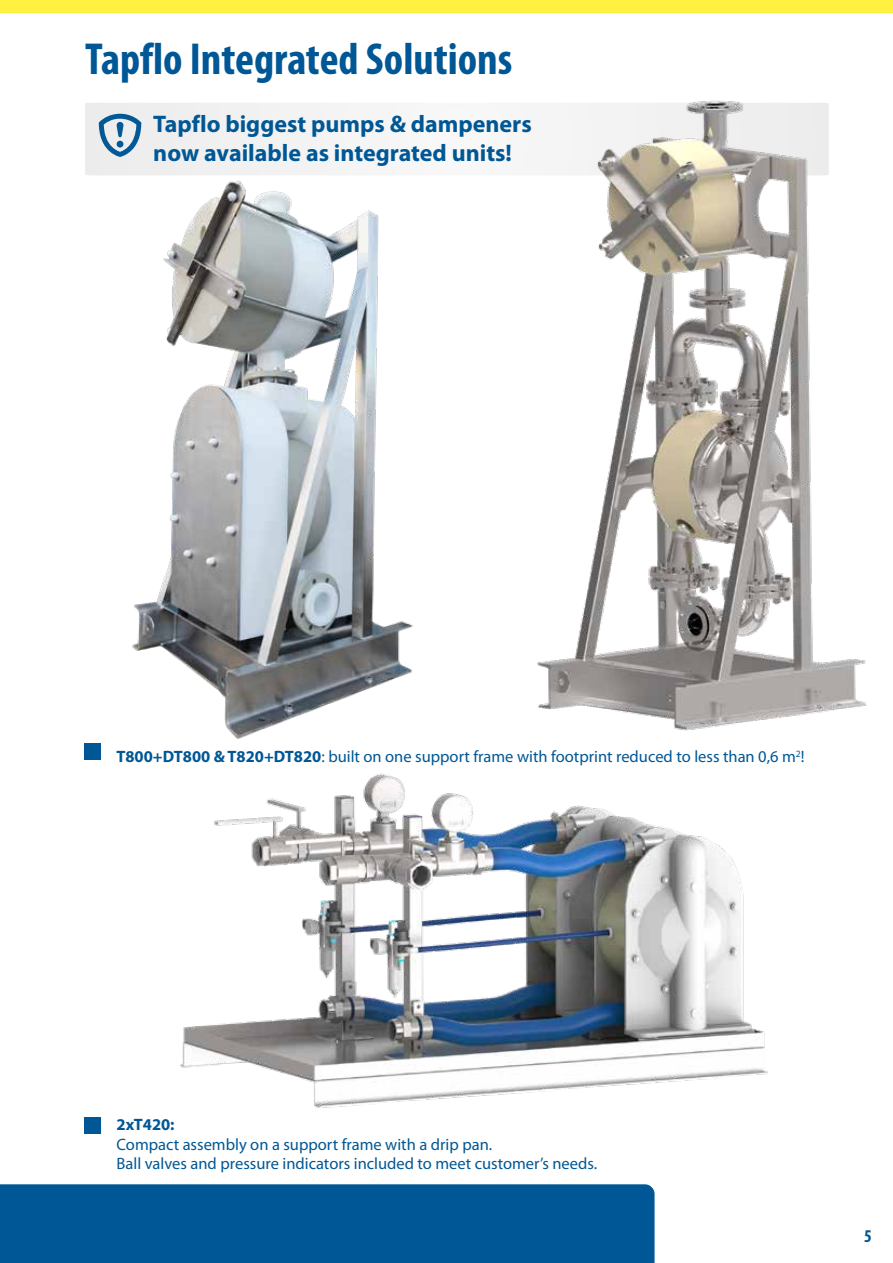
<style>
.page{position:relative;width:893px;height:1263px;background:#fff}
.page>*{position:absolute;margin:0;border:0;box-sizing:border-box;transform-origin:0 0}
.t1{font:700 condensed 45px "Myriad Pro";color:#005795}
.t2{font:700 24px/28.8px "Myriad Pro";color:#005795}
.t3{font:700 condensed 18px "Myriad Pro";color:#005795}
.t4{font:16.5px/19.8px "Myriad Pro";color:#005795}
.t5{font:700 16.5px "Myriad Pro";color:#005795}
.s1{font-weight:700}
</style>
<div class="page">
<div style="left:0;top:1184px;width:655px;height:79px;background:#005795"></div>
<div style="left:0;top:0;width:893px;height:13px;background:#fff042"></div>
<div style="left:85px;top:103px;width:264px;height:72px;background:#f1f1f1"></div>
<img style="left:132px;top:180px;width:281px;height:559px">
<img style="left:537px;top:100px;width:330px;height:631px">
<img style="left:180px;top:773px;width:588px;height:335px">
<svg style="left:99px;top:114px;width:42px;height:43px;background:#93b3cb"></svg>
<div style="left:85px;top:1117px;width:16px;height:17px;background:#005795"></div>
<div style="left:85px;top:743px;width:16px;height:16px;background:#005795"></div>
<h1 class="t1" style="left:85px;top:31px;width:429px">Tapflo Integrated Solutions</h1>
<h2 class="t2" style="left:153px;top:109px;width:380px">Tapflo biggest pumps &amp; dampeners now available as integrated units!</h2>
<p class="t4" style="left:116px;top:747px;width:690px"><span class="s1">T800+DT800 &amp; T820+DT820</span>: built on one support frame with footprint reduced to less than 0,6 m<sup>2</sup>!</p>
<p class="t5" style="left:117px;top:1113px;width:60px">2xT420:</p>
<p class="t4" style="left:117px;top:1134px;width:482px">Compact assembly on a support frame with a drip pan.<br>Ball valves and pressure indicators included to meet customer’s needs.</p>
<p class="t3" style="left:864px;top:1225px;width:9px">5</p>
</div>
